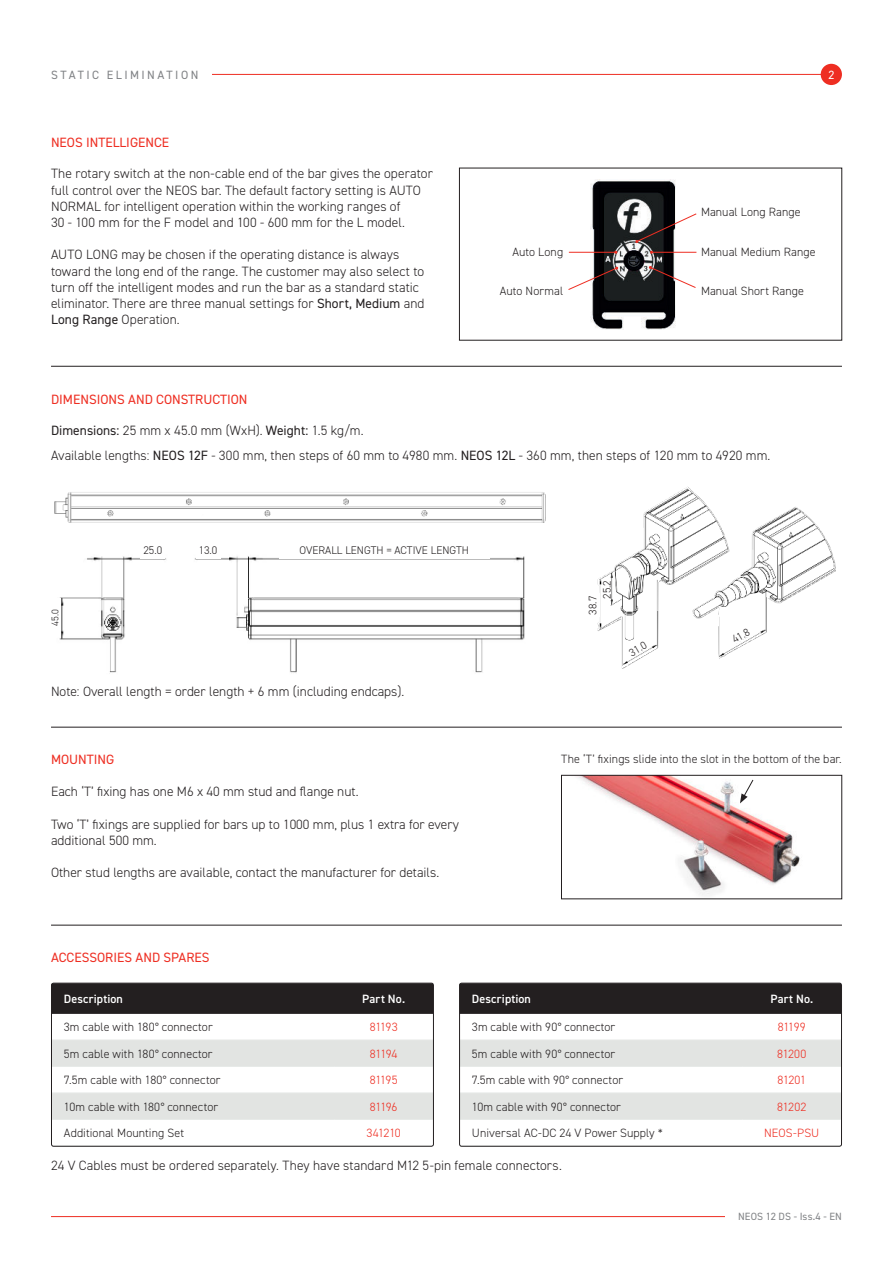
<style>
.page{position:relative;width:893px;height:1263px;background:#fff}
.page>*{position:absolute;margin:0;border:0;box-sizing:border-box;transform-origin:0 0}
.t1{font:300 13.5px/16.2px "DIN2014";color:#231f20}
.t2{font:13.5px "DIN2014";color:#ee2e22}
.t3{font:300 12px "DIN2014";letter-spacing:.01em;color:#231f20}
.t4{font:300 12px "DIN2014";letter-spacing:-.02em;color:#ee2e22}
.t5{font:600 12px "DIN2014";letter-spacing:.015em;color:#fff}
.t6{font:12px "DIN2014";letter-spacing:.205em;color:#808285}
.t7{font:12px "DIN2014";color:#fff}
.t8{font:300 11.1px "DIN2014";color:#231f20}
.t9{font:300 10.95px/14.2px "DIN2014";color:#231f20}
.t10{font:10.5px "DIN2014";letter-spacing:.015em;color:#808285}
.t11{font:300 9.75px "DIN2014";color:#231f20}
.s1{font-weight:400}
</style>
<div class="page">
<hr style="left:77px;top:74px;width:754px;height:1px;background:#ee2e22">
<div style="left:51px;top:64px;width:160px;height:21px;background:#fff"></div>
<div style="left:821px;top:64px;width:21px;height:21px;background:#ee2e22;border-radius:50%"></div>
<hr style="left:51px;top:1216px;width:723px;height:1px;background:#ee2e22">
<div style="left:725px;top:1212px;width:117px;height:8px;background:#fff"></div>
<hr style="left:51px;top:925px;width:791px;height:1px;background:#231f20">
<hr style="left:51px;top:366px;width:791px;height:1px;background:#231f20">
<div style="left:51px;top:983px;width:381px;height:31px;background:#231f20"></div>
<svg style="left:53px;top:1040px;width:379px;height:79px"></svg>
<hr style="left:51px;top:1039px;width:283px;height:1px;background:#e7eae8">
<hr style="left:334px;top:1039px;width:99px;height:1px;background:#e7eae8">
<hr style="left:51px;top:1066px;width:283px;height:1px;background:#e7eae8">
<hr style="left:334px;top:1066px;width:99px;height:1px;background:#e7eae8">
<hr style="left:51px;top:1092px;width:283px;height:1px;background:#e7eae8">
<hr style="left:334px;top:1092px;width:99px;height:1px;background:#e7eae8">
<hr style="left:51px;top:1119px;width:283px;height:1px;background:#e7eae8">
<hr style="left:51px;top:1145px;width:283px;height:1px;background:#e7eae8">
<hr style="left:334px;top:1119px;width:99px;height:1px;background:#e7eae8">
<div style="left:51px;top:983px;width:383px;height:163px;border:1px solid #231f20;border-radius:2px"></div>
<div style="left:461px;top:985px;width:379px;height:29px;background:#231f20"></div>
<svg style="left:461px;top:1040px;width:379px;height:79px"></svg>
<hr style="left:460px;top:1039px;width:282px;height:1px;background:#e7eae8">
<hr style="left:742px;top:1039px;width:99px;height:1px;background:#e7eae8">
<hr style="left:460px;top:1066px;width:282px;height:1px;background:#e7eae8">
<hr style="left:742px;top:1066px;width:99px;height:1px;background:#e7eae8">
<hr style="left:460px;top:1092px;width:282px;height:1px;background:#e7eae8">
<hr style="left:742px;top:1092px;width:99px;height:1px;background:#e7eae8">
<hr style="left:460px;top:1119px;width:282px;height:1px;background:#e7eae8">
<hr style="left:742px;top:1119px;width:99px;height:1px;background:#e7eae8">
<div style="left:459px;top:983px;width:383px;height:163px;border:1px solid #231f20;border-radius:2px"></div>
<img style="left:591px;top:179px;width:85px;height:150px">
<img style="left:59px;top:556px;width:466px;height:117px">
<img style="left:54px;top:492px;width:492px;height:31px">
<img style="left:576px;top:777px;width:224px;height:118px">
<div style="left:561px;top:775px;width:281px;height:124px;border:1px solid #231f20"></div>
<hr style="left:51px;top:727px;width:791px;height:1px;background:#231f20">
<img style="left:597px;top:487px;width:90px;height:182px">
<img style="left:687px;top:486px;width:149px;height:173px">
<div style="left:141px;top:545px;width:24px;height:13px;background:#fff"></div>
<div style="left:196px;top:545px;width:24px;height:13px;background:#fff"></div>
<div style="left:279px;top:545px;width:211px;height:13px;background:#fff"></div>
<div style="left:51px;top:598px;width:10px;height:39px;background:#fff"></div>
<svg style="left:625px;top:638px;width:26px;height:21px"></svg>
<svg style="left:728px;top:625px;width:26px;height:21px"></svg>
<div style="left:588px;top:593px;width:12px;height:24px;background:#fff"></div>
<div style="left:602px;top:580px;width:9px;height:19px;background:#fff"></div>
<svg style="left:740px;top:779px;width:14px;height:24px"></svg>
<svg style="left:568px;top:266px;width:50px;height:25px"></svg>
<hr style="left:569px;top:252px;width:47px;height:1px;background:#ee2e22">
<hr style="left:651px;top:252px;width:45px;height:1px;background:#ee2e22">
<svg style="left:649px;top:266px;width:47px;height:23px"></svg>
<svg style="left:635px;top:213px;width:62px;height:30px"></svg>
<p class="t6" style="left:51px;top:69px;width:149px">STATIC ELIMINATION</p>
<p class="t7" style="left:828px;top:69px;width:7px">2</p>
<p class="t2" style="left:51px;top:136px;width:120px">NEOS INTELLIGENCE</p>
<p class="t1" style="left:51px;top:166px;width:383px">The rotary switch at the non-cable end of the bar gives the operator full control over the NEOS bar. The default factory setting is AUTO NORMAL for intelligent operation within the working ranges of<br>30 - 100 mm for the F model and 100 - 600 mm for the L model.</p>
<p class="t1" style="left:51px;top:247px;width:375px">AUTO LONG may be chosen if the operating distance is always toward the long end of the range. The customer may also select to turn off the intelligent modes and run the bar as a standard static eliminator. There are three manual settings for <span class="s1">Short, Medium</span> and <span class="s1">Long Range</span> Operation.</p>
<p class="t2" style="left:51px;top:393px;width:198px">DIMENSIONS AND CONSTRUCTION</p>
<p class="t3" style="left:512px;top:246px;width:52px">Auto Long</p>
<p class="t3" style="left:500px;top:285px;width:65px">Auto Normal</p>
<p class="t3" style="left:701px;top:207px;width:101px">Manual Long Range</p>
<p class="t3" style="left:701px;top:246px;width:116px">Manual Medium Range</p>
<p class="t3" style="left:701px;top:285px;width:105px">Manual Short Range</p>
<p class="t1" style="left:51px;top:419px;width:721px;line-height:24.5px"><span class="s1">Dimensions:</span> 25 mm x 45.0 mm (WxH). <span class="s1">Weight:</span> 1.5 kg/m.<br>Available lengths: <span class="s1">NEOS 12F</span> - 300 mm, then steps of 60 mm to 4980 mm. <span class="s1">NEOS 12L</span> - 360 mm, then steps of 120 mm to 4920 mm.</p>
<p class="t11" style="left:51px;top:626px;width:18px;rotate:-90deg">45.0</p>
<p class="t8" style="left:143px;top:544px;width:20px">25.0</p>
<p class="t8" style="left:199px;top:544px;width:20px">13.0</p>
<p class="t8" style="left:300px;top:544px;width:171px">OVERALL LENGTH = ACTIVE LENGTH</p>
<p class="t1" style="left:51px;top:684px;width:355px">Note: Overall length = order length + 6 mm (including endcaps).</p>
<p class="t2" style="left:51px;top:753px;width:65px">MOUNTING</p>
<p class="t1" style="left:51px;top:784px;width:309px">Each ‘T’ fixing has one M6 x 40 mm stud and flange nut.</p>
<p class="t1" style="left:51px;top:816px;width:409px">Two ‘T’ fixings are supplied for bars up to 1000 mm, plus 1 extra for every additional 500 mm.</p>
<p class="t1" style="left:51px;top:865px;width:390px">Other stud lengths are available, contact the manufacturer for details.</p>
<p class="t2" style="left:51px;top:950px;width:160px">ACCESSORIES AND SPARES</p>
<p class="t9" style="left:586px;top:599px;width:20px;text-indent:-16px;rotate:-90deg">38.7<br>25.2</p>
<p class="t9" style="left:627px;top:647px;width:20px;rotate:-30deg">31.0</p>
<p class="t9" style="left:729px;top:634px;width:20px;rotate:-30deg">41.8</p>
<p class="t3" style="left:561px;top:753px;width:282px">The ‘T’ fixings slide into the slot in the bottom of the bar.</p>
<p class="t5" style="left:64px;top:993px;width:61px">Description</p>
<p class="t5" style="left:362px;top:993px;width:44px">Part No.</p>
<p class="t3" style="left:64px;top:1022px;width:150px">3m cable with 180° connector</p>
<p class="t4" style="left:370px;top:1022px;width:29px">81193</p>
<p class="t3" style="left:64px;top:1048px;width:150px">5m cable with 180° connector</p>
<p class="t4" style="left:370px;top:1048px;width:29px">81194</p>
<p class="t3" style="left:64px;top:1075px;width:158px">7.5m cable with 180° connector</p>
<p class="t4" style="left:370px;top:1075px;width:29px">81195</p>
<p class="t3" style="left:64px;top:1101px;width:156px">10m cable with 180° connector</p>
<p class="t4" style="left:370px;top:1101px;width:29px">81196</p>
<p class="t3" style="left:64px;top:1127px;width:122px">Additional Mounting Set</p>
<p class="t4" style="left:367px;top:1127px;width:36px">341210</p>
<p class="t5" style="left:472px;top:993px;width:61px">Description</p>
<p class="t5" style="left:770px;top:993px;width:44px">Part No.</p>
<p class="t3" style="left:472px;top:1022px;width:145px">3m cable with 90° connector</p>
<p class="t4" style="left:778px;top:1022px;width:29px">81199</p>
<p class="t3" style="left:472px;top:1048px;width:145px">5m cable with 90° connector</p>
<p class="t4" style="left:777px;top:1048px;width:31px">81200</p>
<p class="t3" style="left:472px;top:1075px;width:153px">7.5m cable with 90° connector</p>
<p class="t4" style="left:777px;top:1075px;width:30px">81201</p>
<p class="t3" style="left:472px;top:1101px;width:150px">10m cable with 90° connector</p>
<p class="t4" style="left:777px;top:1101px;width:31px">81202</p>
<p class="t3" style="left:472px;top:1127px;width:193px">Universal AC-DC 24 V Power Supply *</p>
<p class="t4" style="left:764px;top:1127px;width:57px">NEOS-PSU</p>
<p class="t1" style="left:51px;top:1157px;width:512px">24 V Cables must be ordered separately. They have standard M12 5-pin female connectors.</p>
<p class="t10" style="left:738px;top:1212px;width:105px">NEOS 12 DS - Iss.4 - EN</p>
</div>
